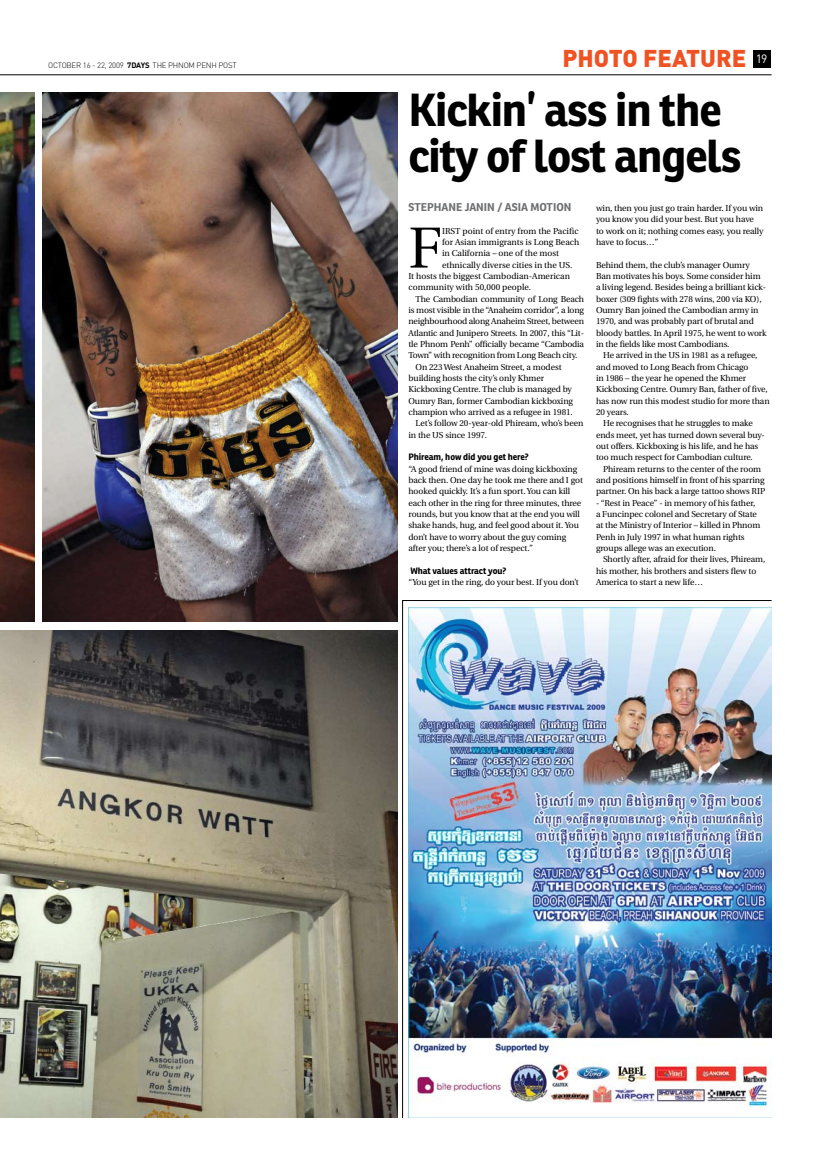
<style>
.page{position:relative;width:817px;height:1152px;background:#fff}
.page>*{position:absolute;margin:0;border:0;box-sizing:border-box;transform-origin:0 0}
.t1{font:57.8px "Utopia";color:#000}
.t2{font:700 45px/46px "Ronnia";letter-spacing:-.025em;color:#000}
.t3{font:24px "DIN Black Alternate";color:#f05323}
.t4{font:700 11px "Ronnia";color:#6d6f71}
.t5{font:700 9px "Ronnia";letter-spacing:-.01em;color:#000}
.t6{font:8.6px/11.3px "Utopia";letter-spacing:-.01em;color:#000}
.t7{font:300 7.8px "DIN";letter-spacing:-.025em;color:#000}
.s1{font-weight:700}
</style>
<div class="page">
<hr style="left:0;top:75px;width:771px;height:1px;background:#000">
<div style="left:753px;top:50px;width:17px;height:17px;background:#000"></div>
<img style="left:402px;top:600px;width:369px;height:518px">
<img style="left:0;top:92px;width:34px;height:529px">
<img style="left:0;top:630px;width:397px;height:488px">
<img style="left:43px;top:92px;width:354px;height:530px">
<p class="t7" style="left:48px;top:60px;width:190px">OCTO BER 16 - 22, 2009 <span class="s1">7DAYS</span> THE PHNOM PENH POST</p>
<h3 class="t3" style="left:562px;top:43px;width:206px">PHOTO FEATURE <sup>19</sup></h3>
<h2 class="t2" style="left:408px;top:87px;width:334px">Kickin’ ass in the city of lost angels</h2>
<p class="t4" style="left:408px;top:200px;width:163px">Stephane Janin / ASIA MOTION</p>
<h1 class="t1" style="left:408px;top:216px;width:35px">F</h1>
<p class="t6" style="left:442px;top:225px;width:138px">IRST point of entry from the Pacific</p>
<p class="t6" style="left:442px;top:237px;width:139px">for Asian immigrants is Long Beach</p>
<p class="t6" style="left:442px;top:248px;width:118px">in California – one of the most</p>
<p class="t6" style="left:442px;top:259px;width:132px">ethnically diverse cities in the US.</p>
<p class="t6" style="left:408px;top:271px;width:163px">It hosts the biggest Cambodian-American</p>
<p class="t6" style="left:408px;top:282px;width:124px">community with 50,000 people.</p>
<p class="t6" style="left:415px;top:293px;width:170px">The Cambodian community of Long Beach</p>
<p class="t6" style="left:408px;top:305px;width:177px">is most visible in the “Anaheim corridor”, a long</p>
<p class="t6" style="left:408px;top:316px;width:177px">neighbourhood along Anaheim Street, between</p>
<p class="t6" style="left:408px;top:327px;width:177px">Atlantic and Junipero Streets. In 2007, this “Lit-</p>
<p class="t6" style="left:408px;top:339px;width:177px">tle Phnom Penh” officially became “Cambodia</p>
<p class="t6" style="left:408px;top:350px;width:170px">Town” with recognition from Long Beach city.</p>
<p class="t6" style="left:415px;top:361px;width:147px">On 223 West Anaheim Street, a modest</p>
<p class="t6" style="left:408px;top:373px;width:137px">building hosts the city’s only Khmer</p>
<p class="t6" style="left:408px;top:384px;width:165px">Kickboxing Centre. The club is managed by</p>
<p class="t6" style="left:408px;top:395px;width:166px">Oumry Ban, former Cambodian kickboxing</p>
<p class="t6" style="left:408px;top:407px;width:166px">champion who arrived as a refugee in 1981.</p>
<p class="t6" style="left:415px;top:418px;width:169px">Let’s follow 20-year-old Phiream, who’s been</p>
<p class="t6" style="left:408px;top:429px;width:80px">in the US since 1997.</p>
<p class="t5" style="left:408px;top:451px;width:122px">Phiream, how did you get here?</p>
<p class="t6" style="left:408px;top:463px;width:176px">“A good friend of mine was doing kickboxing back then. One day he took me there and I got hooked quickly. It’s a fun sport. You can kill each other in the ring for three minutes, three rounds, but you know that at the end you will shake hands, hug, and feel good about it. You don’t have to worry about the guy coming after you; there’s a lot of respect.”</p>
<p class="t5" style="left:410px;top:565px;width:98px">What values attract you?</p>
<p class="t6" style="left:408px;top:577px;width:172px">“You get in the ring, do your best. If you don’t</p>
<p class="t6" style="left:596px;top:203px;width:169px">win, then you just go train harder. If you win you know you did your best. But you have to work on it; nothing comes easy, you really have to focus…”</p>
<p class="t6" style="left:596px;top:259px;width:172px">Behind them, the club’s manager Oumry Ban motivates his boys. Some consider him a living legend. Besides being a brilliant kick&shy;boxer (309 fights with 278 wins, 200 via KO), Oumry Ban joined the Cambodian army in 1970, and was probably part of brutal and bloody battles. In April 1975, he went to work in the fields like most Cambodians.</p>
<p class="t6" style="left:603px;top:350px;width:156px">He arrived in the US in 1981 as a refugee,</p>
<p class="t6" style="left:596px;top:361px;width:154px">and moved to Long Beach from Chicago</p>
<p class="t6" style="left:596px;top:373px;width:152px">in 1986 – the year he opened the Khmer</p>
<p class="t6" style="left:596px;top:384px;width:173px">Kickboxing Centre. Oumry Ban, father of five,</p>
<p class="t6" style="left:596px;top:395px;width:175px">has now run this modest studio for more than</p>
<p class="t6" style="left:596px;top:407px;width:34px">20 years.</p>
<p class="t6" style="left:603px;top:418px;width:151px">He recognises that he struggles to make</p>
<p class="t6" style="left:596px;top:429px;width:170px">ends meet, yet has turned down several buy-</p>
<p class="t6" style="left:596px;top:441px;width:164px">out offers. Kickboxing is his life, and he has</p>
<p class="t6" style="left:596px;top:452px;width:158px">too much respect for Cambodian culture.</p>
<p class="t6" style="left:603px;top:463px;width:159px">Phiream returns to the center of the room</p>
<p class="t6" style="left:596px;top:475px;width:170px">and positions himself in front of his sparring</p>
<p class="t6" style="left:596px;top:486px;width:170px">partner. On his back a large tattoo shows RIP</p>
<p class="t6" style="left:596px;top:497px;width:166px">- “Rest in Peace” - in memory of his father, a Funcinpec colonel and Secretary of State at the Ministry of Interior – killed in Phnom Penh in July 1997 in what human rights groups allege was an execution.</p>
<p class="t6" style="left:596px;top:554px;width:171px;text-indent:7px">Shortly after, afraid for their lives, Phiream, his mother, his brothers and sisters flew to<br>America to start a new life…</p>
</div>
